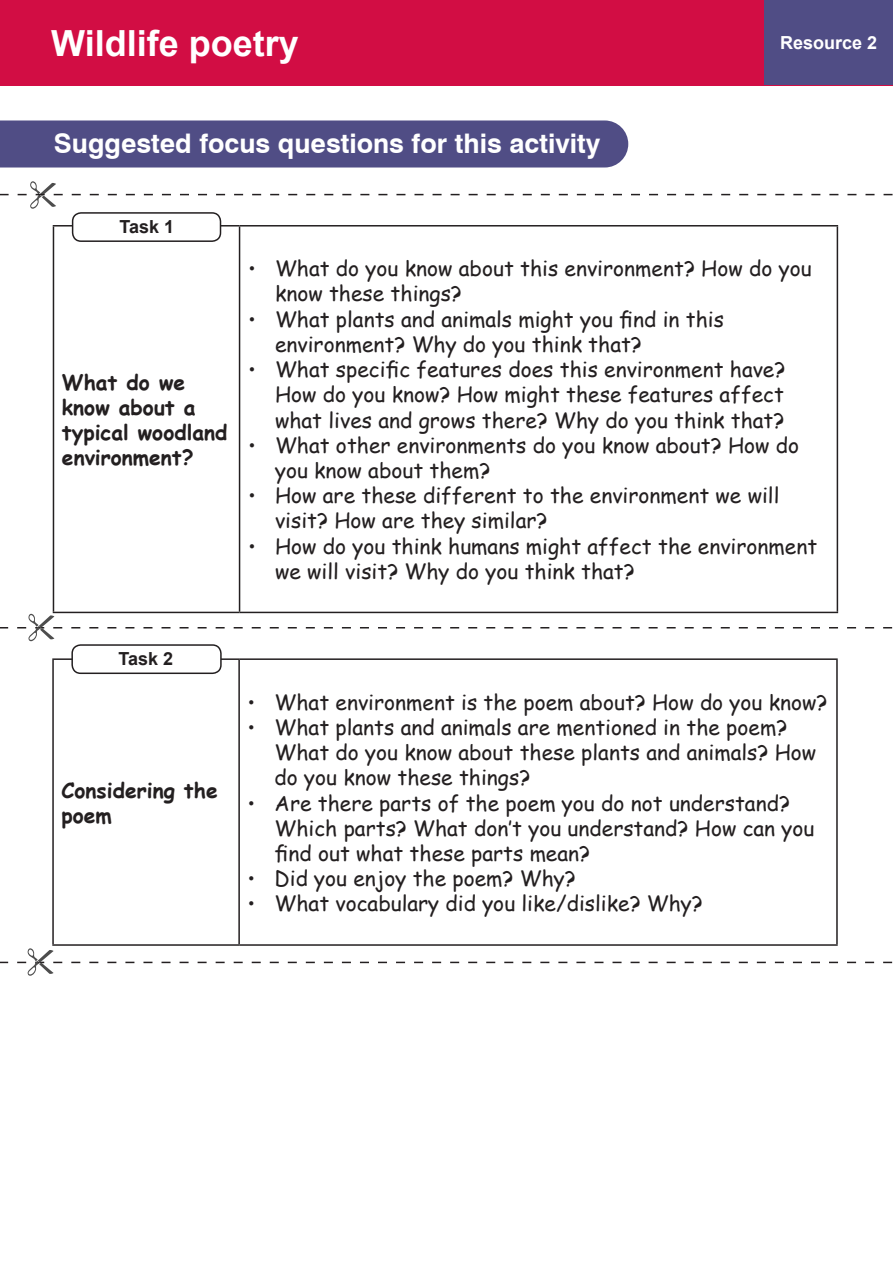
<style>
.page{position:relative;width:893px;height:1263px;background:#fff}
.page>*{position:absolute;margin:0;border:0;box-sizing:border-box;transform-origin:0 0}
.t1{font:700 36px "Arial";color:#fff}
.t2{font:700 27px "Swiss 721 BT";color:#fff}
.t3{font:21px/25.2px "Comic Sans MS";color:#231f20}
.t4{font:700 21px/25.2px "Comic Sans MS";color:#231f20}
.t5{font:700 18px "Arial";color:#231f20}
.t6{font:700 18px "Arial";color:#fff}
</style>
<div class="page">
<div style="left:0;top:0;width:893px;height:85px;background:#d20d44"></div>
<div style="left:764px;top:0;width:129px;height:85px;background:#504d85"></div>
<hr style="left:52px;top:660px;width:2px;height:284px;background:#231f20">
<hr style="left:52px;top:658px;width:187px;height:2px;background:#231f20">
<hr style="left:239px;top:658px;width:599px;height:2px;background:#231f20">
<hr style="left:238px;top:660px;width:2px;height:284px;background:#231f20">
<hr style="left:836px;top:660px;width:2px;height:284px;background:#231f20">
<hr style="left:52px;top:944px;width:187px;height:2px;background:#231f20">
<hr style="left:239px;top:944px;width:599px;height:2px;background:#231f20">
<div style="left:0;top:120px;width:628px;height:47px;background:#504d85"></div>
<hr style="left:53px;top:227px;width:1px;height:385px;background:#231f20">
<hr style="left:53px;top:225px;width:187px;height:2px;background:#231f20">
<hr style="left:240px;top:225px;width:598px;height:2px;background:#231f20">
<hr style="left:239px;top:227px;width:1px;height:385px;background:#231f20">
<hr style="left:837px;top:227px;width:1px;height:385px;background:#231f20">
<hr style="left:53px;top:612px;width:187px;height:1px;background:#231f20">
<hr style="left:240px;top:612px;width:598px;height:1px;background:#231f20">
<svg style="left:0;top:181px;width:892px;height:28px"></svg>
<div style="left:73px;top:213px;width:147px;height:28px;background:#fff;border-radius:9px"></div>
<div style="left:72px;top:212px;width:149px;height:30px;border:2px solid #231f20;border-radius:9px"></div>
<div style="left:72px;top:645px;width:149px;height:28px;background:#fff;border-radius:9px"></div>
<div style="left:71px;top:644px;width:151px;height:30px;border:2px solid #231f20;border-radius:9px"></div>
<svg style="left:0;top:614px;width:892px;height:27px"></svg>
<svg style="left:0;top:948px;width:892px;height:28px"></svg>
<p class="t1" style="left:51px;top:19px;width:249px">Wildlife poetry</p>
<p class="t6" style="left:780px;top:31px;width:99px">Resource 2</p>
<p class="t2" style="left:54px;top:127px;width:548px">Suggested focus questions for this activity</p>
<p class="t5" style="left:119px;top:215px;width:56px">Task 1</p>
<p class="t4" style="left:62px;top:369px;width:167px">What do we know about a typical woodland environment?</p>
<p class="t3" style="left:275px;top:255px;width:538px;text-indent:-27px">• What do you know about this environment? How do you know these things?</p>
<p class="t3" style="left:275px;top:306px;width:450px;text-indent:-27px">• What plants and animals might you find in this environment? Why do you think that?</p>
<p class="t3" style="left:275px;top:356px;width:512px;text-align:justify;text-indent:-27px">• What specific features does this environment have?<br>How do you know? How might these features affect what lives and grows there? Why do you think that?</p>
<p class="t3" style="left:275px;top:432px;width:526px;text-indent:-27px">• What other environments do you know about? How do you know about them?</p>
<p class="t3" style="left:275px;top:482px;width:506px;text-indent:-27px">• How are these different to the environment we will visit? How are they similar?</p>
<p class="t3" style="left:275px;top:533px;width:544px;text-indent:-27px">• How do you think humans might affect the environment we will visit? Why do you think that?</p>
<p class="t5" style="left:118px;top:647px;width:56px">Task 2</p>
<p class="t4" style="left:62px;top:777px;width:158px">Considering the poem</p>
<p class="t3" style="left:248px;top:689px;width:581px">• What environment is the poem about? How do you know?</p>
<p class="t3" style="left:275px;top:714px;width:543px;text-indent:-27px">• What plants and animals are mentioned in the poem?<br>What do you know about these plants and animals? How do you know these things?</p>
<p class="t3" style="left:275px;top:790px;width:541px;text-indent:-27px">• Are there parts of the poem you do not understand?<br>Which parts? What don’t you understand? How can you find out what these parts mean?</p>
<p class="t3" style="left:248px;top:865px;width:330px">• Did you enjoy the poem? Why?</p>
<p class="t3" style="left:248px;top:890px;width:457px">• What vocabulary did you like/dislike? Why?</p>
</div>
